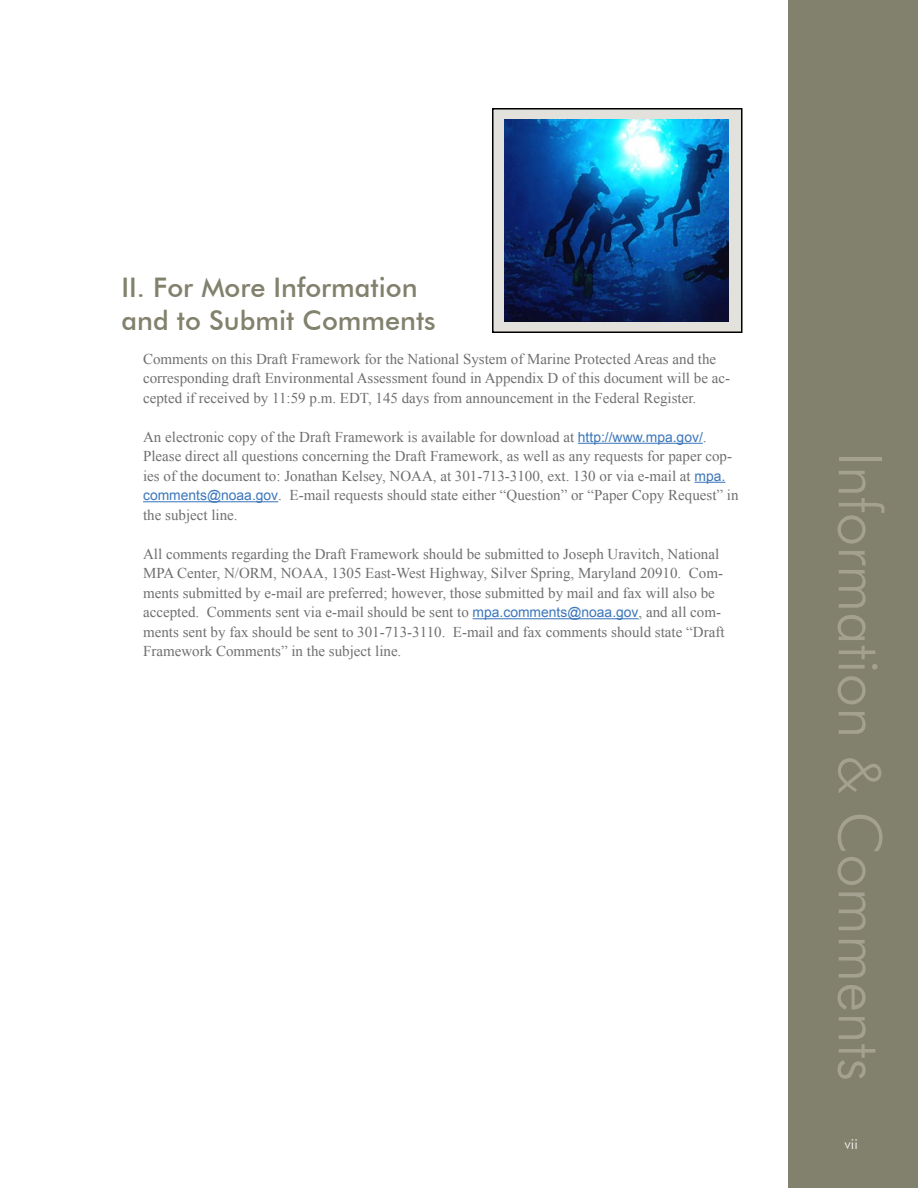
<style>
.page{position:relative;width:918px;height:1188px;background:#fff}
.page>*{position:absolute;margin:0;border:0;box-sizing:border-box;transform-origin:0 0}
.sidebar{font:300 60px "Futura BT";color:#a4a190}
.Header_1{font:500 27px/33px "Futura BT";color:#82816d}
.body{font:15px/19.5px "Times New Roman";color:#6f6f6f}
.t1{font:300 15px "Futura BT";color:#fff}
.s1{font-family:"Arial";font-size:13.8px;color:#3b76bb}
</style>
<div class="page">
<div style="left:789px;top:0;width:129px;height:1188px;background:#82816d"></div>
<hr style="left:578px;top:443px;width:125px;height:1px;background:#3b76bb">
<hr style="left:694px;top:482px;width:31px;height:1px;background:#3b76bb">
<hr style="left:143px;top:501px;width:135px;height:1px;background:#3b76bb">
<hr style="left:473px;top:618px;width:166px;height:1px;background:#3b76bb">
<div style="left:493px;top:109px;width:249px;height:223px;background:#e3e1db"></div>
<div style="left:492px;top:108px;width:250px;height:225px;border:2px solid #000"></div>
<img style="left:505px;top:120px;width:223px;height:202px">
<p class="Header_1" style="left:122px;top:271px;width:316px">II. For More Information and to Submit Comments</p>
<p class="body" style="left:143px;top:349px;width:588px">Comments on this Draft Framework for the National System of Marine Protected Areas and the corresponding draft Environmental Assessment found in Appendix D of this document will be ac&shy;cepted if received by 11:59 p.m. EDT, 145 days from announcement in the Federal Register.</p>
<p class="body" style="left:143px;top:427px;width:597px">An electronic copy of the Draft Framework is available for download at <span class="s1">http://www.mpa.gov/</span>.<br>Please direct all questions concerning the Draft Framework, as well as any requests for paper cop&shy;ies of the document to: Jonathan Kelsey, NOAA, at 301-713-3100, ext. 130 or via e-mail at <span class="s1">mpa. comments@noaa.gov</span>. E-mail requests should state either “Question” or “Paper Copy Request” in the subject line.</p>
<p class="body" style="left:143px;top:544px;width:583px">All comments regarding the Draft Framework should be submitted to Joseph Uravitch, National MPA Center, N/ORM, NOAA, 1305 East-West Highway, Silver Spring, Maryland 20910. Com&shy;ments submitted by e-mail are preferred; however, those submitted by mail and fax will also be accepted. Comments sent via e-mail should be sent to <span class="s1">mpa.comments@noaa.gov</span>, and all com&shy;ments sent by fax should be sent to 301-713-3110. E-mail and fax comments should state “Draft Framework Comments” in the subject line.</p>
<p class="sidebar" style="left:896px;top:451px;width:631px;rotate:90deg">Information &amp; Comments</p>
<p class="t1" style="left:845px;top:1134px;width:15px">vii</p>
</div>
